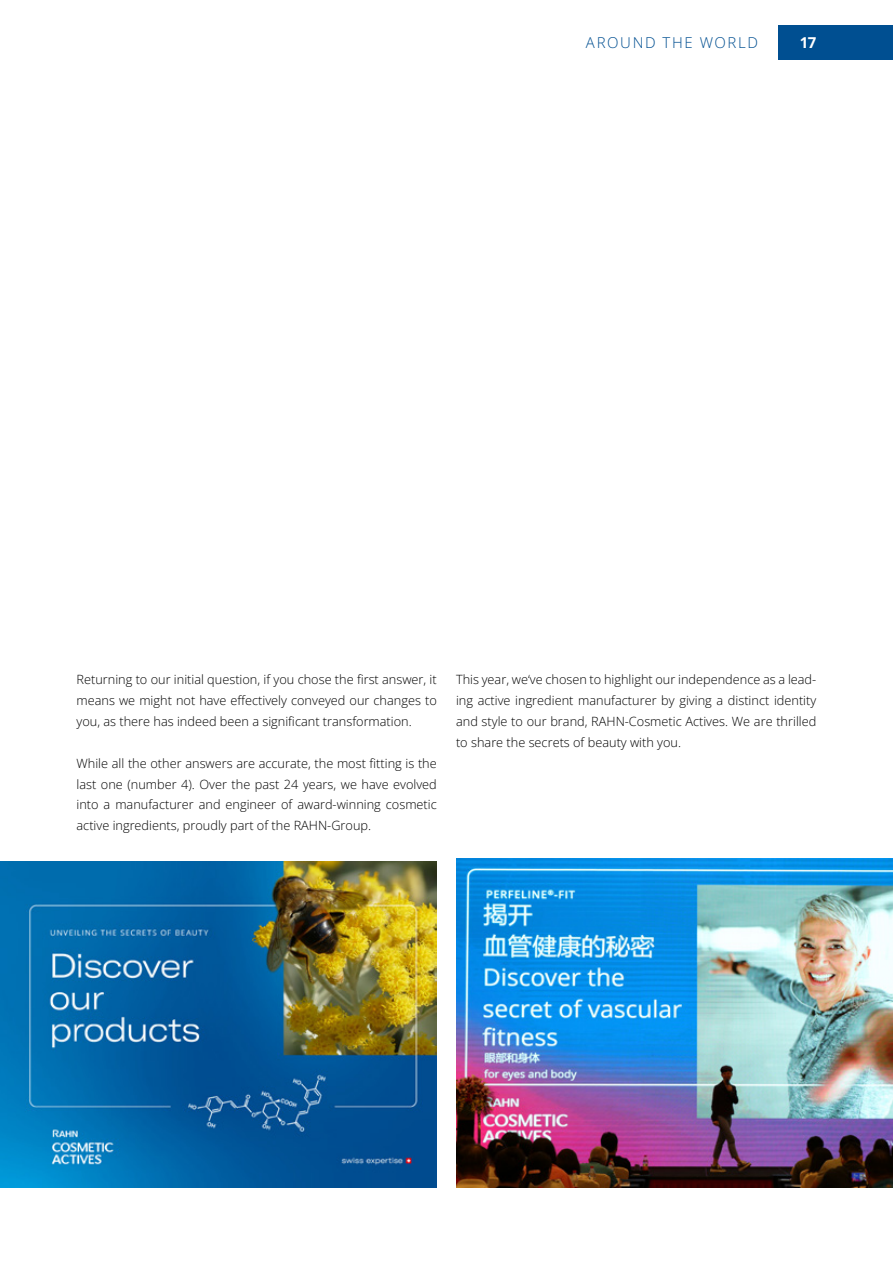
<style>
.page{position:relative;width:893px;height:1263px;background:#fff}
.page>*{position:absolute;margin:0;border:0;box-sizing:border-box;transform-origin:0 0}
.t1{font:15px "Open Sans";letter-spacing:.105em;color:#004f91}
.t2{font:700 15px "Open Sans";color:#fff}
.t3{font:12.75px/21px "Open Sans";color:#000;text-align:justify}
</style>
<div class="page">
<div style="left:778px;top:26px;width:115px;height:34px;background:#004f91"></div>
<img style="left:0;top:862px;width:437px;height:325px">
<img style="left:456px;top:858px;width:437px;height:329px">
<p class="t1" style="left:586px;top:32px;width:174px">AROUND THE WORLD</p>
<p class="t2" style="left:800px;top:32px;width:18px">17</p>
<p class="t3" style="left:77px;top:668px;width:362px">Returning to our initial question, if you chose the first answer, it means we might not have effectively conveyed our changes to you, as there has indeed been a significant transformation.</p>
<p class="t3" style="left:77px;top:752px;width:362px">While all the other answers are accurate, the most fitting is the last one (number 4). Over the past 24 years, we have evolved into a manufacturer and engineer of award-winning cosmetic active ingredients, proudly part of the RAHN-Group.</p>
<p class="t3" style="left:456px;top:668px;width:362px">This year, we‘ve chosen to highlight our independence as a lead&shy;ing active ingredient manufacturer by giving a distinct identity and style to our brand, RAHN-Cosmetic Actives. We are thrilled to share the secrets of beauty with you.</p>
</div>
